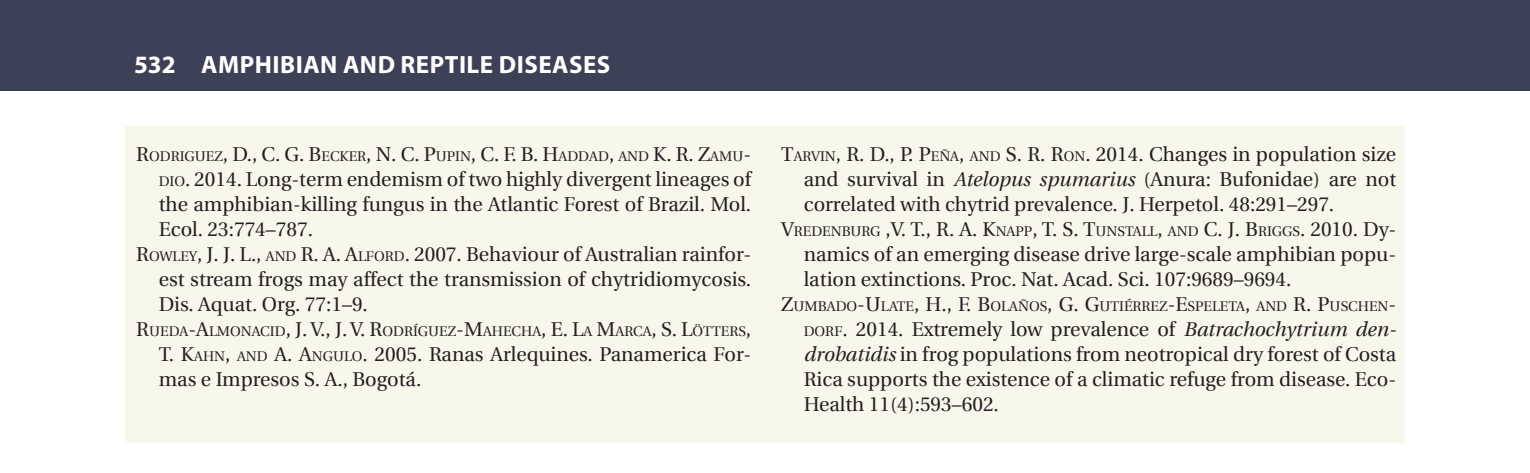
<style>
.page{position:relative;width:1530px;height:473px;background:#fff}
.page>*{position:absolute;margin:0;border:0;box-sizing:border-box;transform-origin:0 0}
.t1{font:700 25px "Myriad Pro";letter-spacing:.02em;color:#fff}
.LitCited{font:20px/25px "Utopia";color:#231f20;text-align:justify}
.LitCited-2{font:14px "Utopia";color:#231f20}
.s1{font-style:inherit}
.s2{font-size:14px}
.s3{font-size:20px}
.s4{font-style:italic}
</style>
<div class="page">
<div style="left:0;top:0;width:1530px;height:90px;background:#3d4157"></div>
<div style="left:125px;top:126px;width:1280px;height:317px;background:#f7f7ec"></div>
<p class="t1" style="left:134px;top:48px;width:478px">532 AMPHIBIAN AND REPTILE DISEASES</p>
<p class="LitCited" style="left:159px;top:142px;width:594px;text-indent:-22px"><span class="s1">R</span><span class="s2">ODRIGUEZ</span><span class="s1">, D., C. G. B</span><span class="s2">ECKER</span><span class="s1">, N. C. P</span><span class="s2">UPIN</span><span class="s1">, C. F. B. H</span><span class="s2">ADDAD</span><span class="s1">,</span> <span class="s2">AND</span> <span class="s1">K. R. Z</span><span class="s2">AMU</span><span class="s1">-</span><span class="s2">DIO</span><span class="s1">. 2014</span>. Long-term endemism of two highly divergent lineages of the amphibian-killing fungus in the Atlantic Forest of Brazil. Mol.<br>Ecol. 23:774–787.</p>
<p class="LitCited" style="left:159px;top:242px;width:594px;text-indent:-22px"><span class="s1">R</span><span class="s2">OWLEY</span><span class="s1">, J. J. L.,</span> <span class="s2">AND</span> <span class="s1">R. A. A</span><span class="s2">LFORD</span><span class="s1">. 2007.</span> Behaviour of Australian rainfor&shy;est stream frogs may affect the transmission of chytridiomycosis.<br>Dis. Aquat. Org. 77:1–9.</p>
<p class="LitCited-2" style="left:136px;top:323px;width:616px"><span class="s3">R</span>UEDA<span class="s3">-A</span>LMONACID<span class="s3">, J. V., J. V. R</span>ODRÍGUEZ<span class="s3">-M</span>AHECHA<span class="s3">, E. L</span>A <span class="s3">M</span>ARCA<span class="s3">, S. L</span>ÖTTERS<span class="s3">,</span></p>
<p class="LitCited" style="left:159px;top:342px;width:594px"><span class="s1">T. K</span><span class="s2">AHN</span><span class="s1">,</span> <span class="s2">AND</span> <span class="s1">A. A</span><span class="s2">NGULO</span><span class="s1">. 2005</span>. Ranas Arlequines. Panamerica For&shy;mas e Impresos S. A., Bogotá.</p>
<p class="LitCited" style="left:804px;top:142px;width:594px;text-indent:-22px"><span class="s1">T</span><span class="s2">ARVIN</span><span class="s1">, R. D., P. P</span><span class="s2">EÑA</span><span class="s1">,</span> <span class="s2">AND</span> <span class="s1">S. R. R</span><span class="s2">ON</span><span class="s1">. 2014</span>. Changes in population size and survival in <span class="s4">Atelopus spumarius</span> (Anura: Bufonidae) are not correlated with chytrid prevalence. J. Herpetol. 48:291–297.</p>
<p class="LitCited" style="left:804px;top:217px;width:594px;text-indent:-22px"><span class="s1">V</span><span class="s2">REDENBURG</span> <span class="s1">,V. T., R. A. K</span><span class="s2">NAPP</span><span class="s1">, T. S. T</span><span class="s2">UNSTALL</span><span class="s1">,</span> <span class="s2">AND</span> <span class="s1">C. J. B</span><span class="s2">RIGGS</span><span class="s1">. 2010</span>. Dy&shy;namics of an emerging disease drive large-scale amphibian popu&shy;lation extinctions. Proc. Nat. Acad. Sci. 107:9689–9694.</p>
<p class="LitCited-2" style="left:781px;top:298px;width:616px"><span class="s3">Z</span>UMBADO<span class="s3">-U</span>LATE<span class="s3">, H., F. B</span>OLAÑOS<span class="s3">, G. G</span>UTIÉRREZ<span class="s3">-E</span>SPELETA<span class="s3">,</span> AND <span class="s3">R. P</span>USCHEN<span class="s3">-</span></p>
<p class="LitCited" style="left:804px;top:317px;width:594px"><span class="s2">DORF</span> <span class="s1">. 2014</span>. Extremely low prevalence of <span class="s4">Batrachochytrium den&shy;drobatidis</span> in frog populations from neotropical dry forest of Costa Rica supports the existence of a climatic refuge from disease. Eco-Health 11(4):593–602.</p>
</div>
